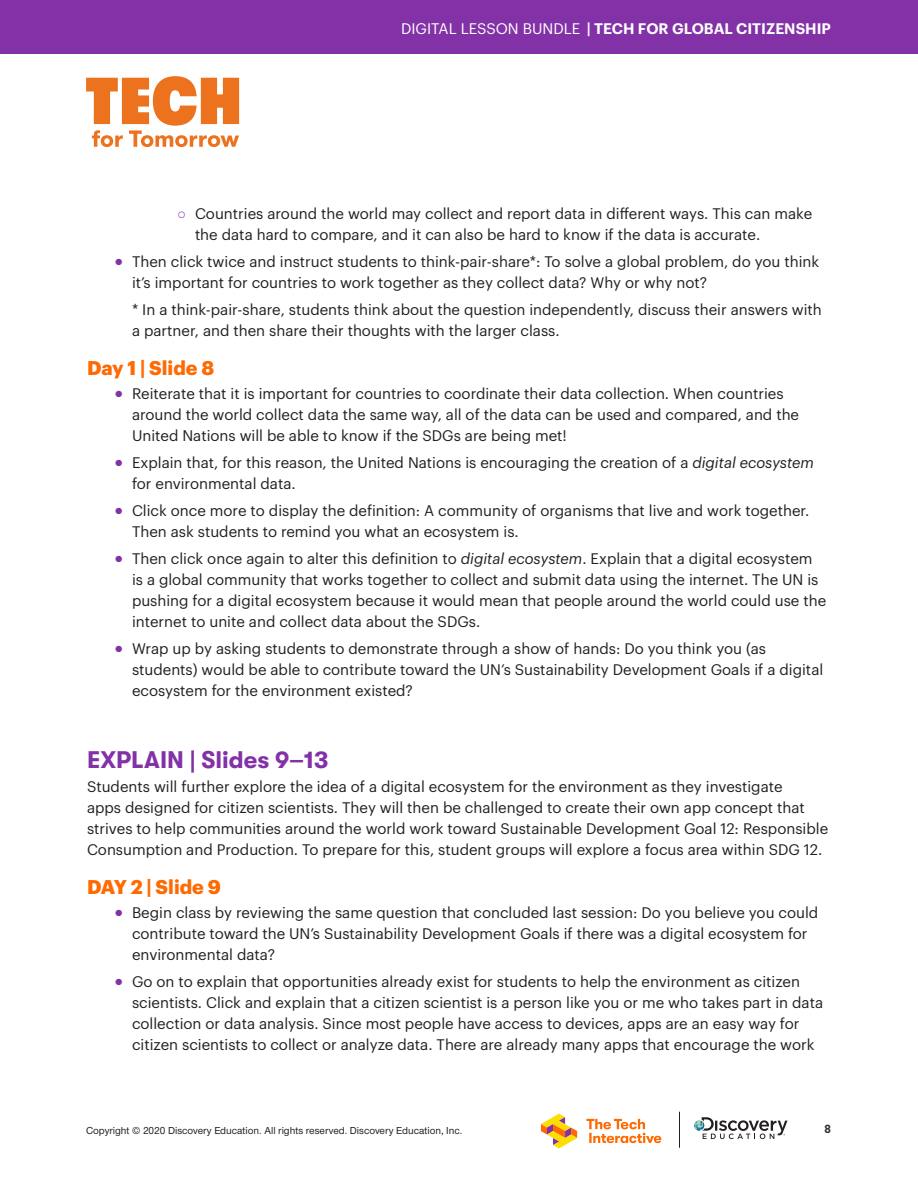
<style>
.page{position:relative;width:918px;height:1188px;background:#fff}
.page>*{position:absolute;margin:0;border:0;box-sizing:border-box;transform-origin:0 0}
.Subhead_1{font:700 24px "GT Walsheim";color:#8331a7}
.Subhead_2{font:700 19.5px "Graphik LC";color:#ff6901}
.Body{font:15px/21px "Graphik LC";color:#231f20}
.Bullet_no_bullet_las{font:15px/21px "Graphik LC";color:#231f20}
.t1{font:600 15px "Graphik LC";color:#fff}
.t2{font:700 12px "DIN2014";color:#343333}
.t3{font:10.5px "UHC Sans";color:#231f20}
.s1{font-weight:400}
.s2{font-family:"Arial";color:#8331a7}
.s3{font-family:"Helvetica Neue";font-weight:300;color:#8331a7}
.s4{font-style:italic}
</style>
<div class="page">
<div style="left:0;top:0;width:918px;height:54px;background:#8331a7"></div>
<svg style="left:694px;top:1117px;width:94px;height:22px"></svg>
<hr style="left:679px;top:1112px;width:1px;height:36px;background:#231f20">
<svg style="left:541px;top:1114px;width:36px;height:34px"></svg>
<svg style="left:586px;top:1119px;width:75px;height:24px"></svg>
<svg style="left:86px;top:76px;width:153px;height:71px"></svg>
<p class="t1" style="left:401px;top:17px;width:432px"><span class="s1">DIGITAL LESSON BUNDLE</span> | TECH FOR GLOBAL CITIZENSHIP</p>
<p class="Body" style="left:195px;top:202px;width:619px;text-indent:-18px"><span class="s2">○</span> Countries around the world may collect and report data in different ways. This can make the data hard to compare, and it can also be hard to know if the data is accurate.</p>
<p class="Body" style="left:132px;top:250px;width:689px;text-indent:-18px"><span class="s3">●</span> Then click twice and instruct students to think-pair-share*: To solve a global problem, do you think it’s important for countries to work together as they collect data? Why or why not?</p>
<p class="Bullet_no_bullet_las" style="left:132px;top:298px;width:691px">* In a think-pair-share, students think about the question independently, discuss their answers with a partner, and then share their thoughts with the larger class.</p>
<p class="Subhead_2" style="left:87px;top:353px;width:129px">Day 1 | Slide 8</p>
<p class="Body" style="left:132px;top:382px;width:669px;text-indent:-18px"><span class="s3">●</span> Reiterate that it is important for countries to coordinate their data collection. When countries around the world collect data the same way, all of the data can be used and compared, and the<br>United Nations will be able to know if the SDGs are being met!</p>
<p class="Body" style="left:132px;top:451px;width:684px;text-indent:-18px"><span class="s3">●</span> Explain that, for this reason, the United Nations is encouraging the creation of a <span class="s4">digital ecosystem </span>for environmental data.</p>
<p class="Body" style="left:132px;top:499px;width:679px;text-indent:-18px"><span class="s3">●</span> Click once more to display the definition: A community of organisms that live and work together.<br>Then ask students to remind you what an ecosystem is.</p>
<p class="Body" style="left:132px;top:547px;width:696px;text-indent:-18px"><span class="s3">●</span> Then click once again to alter this definition to <span class="s4">digital ecosystem</span>. Explain that a digital ecosystem is a global community that works together to collect and submit data using the internet. The UN is pushing for a digital ecosystem because it would mean that people around the world could use the internet to unite and collect data about the SDGs.</p>
<p class="Body" style="left:132px;top:637px;width:693px;text-indent:-18px"><span class="s3">●</span> Wrap up by asking students to demonstrate through a show of hands: Do you think you (as students) would be able to contribute toward the UN’s Sustainability Development Goals if a digital ecosystem for the environment existed?</p>
<p class="Subhead_1" style="left:87px;top:747px;width:243px">EXPLAIN | Slides 9–13</p>
<p class="Body" style="left:87px;top:775px;width:743px">Students will further explore the idea of a digital ecosystem for the environment as they investigate<br>apps designed for citizen scientists. They will then be challenged to create their own app concept that strives to help communities around the world work toward Sustainable Development Goal 12: Responsible Consumption and Production. To prepare for this, student groups will explore a focus area within SDG 12.</p>
<p class="Subhead_2" style="left:87px;top:872px;width:135px">DAY 2 | Slide 9</p>
<p class="Body" style="left:132px;top:901px;width:688px;text-indent:-18px"><span class="s3">●</span> Begin class by reviewing the same question that concluded last session: Do you believe you could contribute toward the UN’s Sustainability Development Goals if there was a digital ecosystem for environmental data?</p>
<p class="Body" style="left:132px;top:970px;width:693px;text-indent:-18px"><span class="s3">●</span> Go on to explain that opportunities already exist for students to help the environment as citizen scientists. Click and explain that a citizen scientist is a person like you or me who takes part in data collection or data analysis. Since most people have access to devices, apps are an easy way for citizen scientists to collect or analyze data. There are already many apps that encourage the work</p>
<p class="t3" style="left:86px;top:1123px;width:378px">Copyright © 2020 Discovery Education. All rights reserved. Discovery Education, Inc.</p>
<p class="t2" style="left:825px;top:1121px;width:8px">8</p>
</div>
